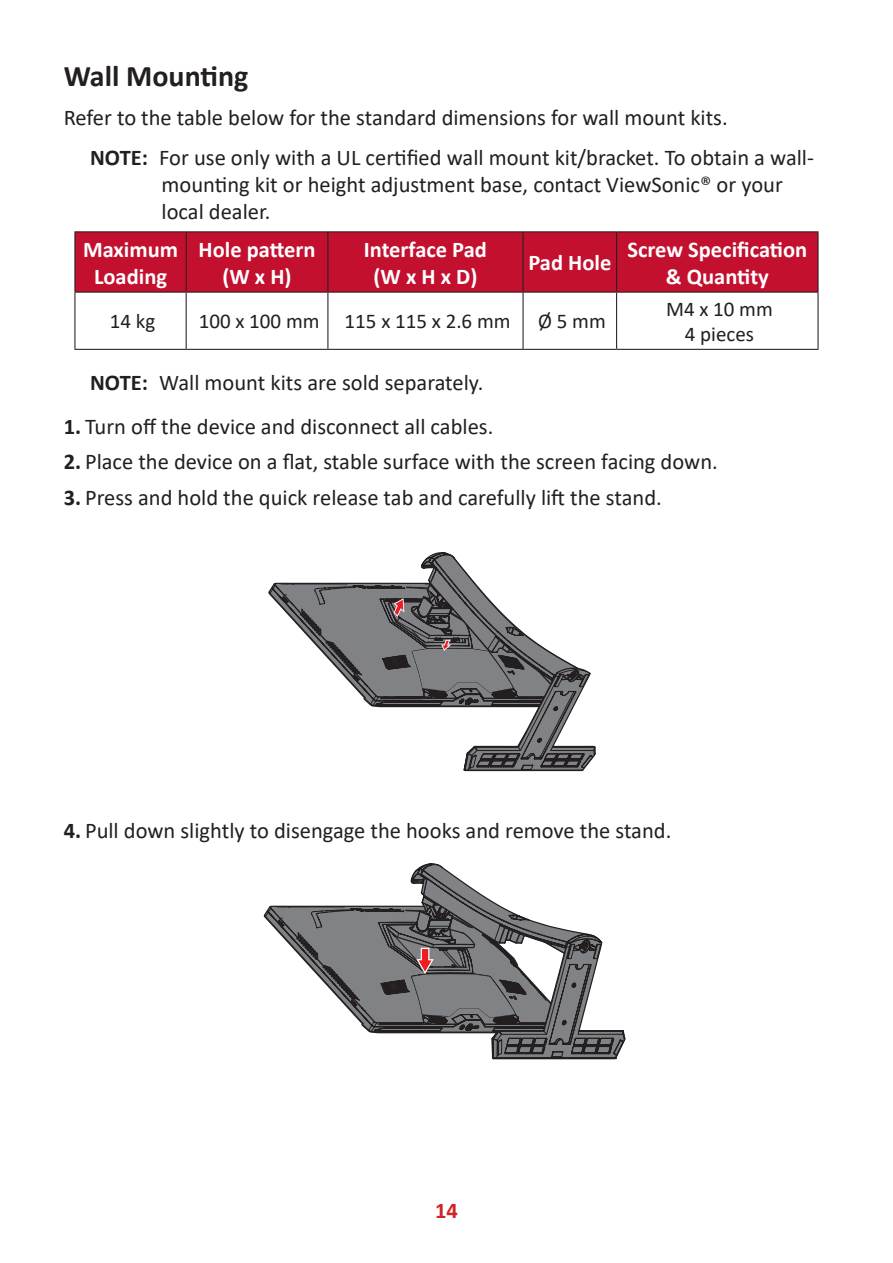
<style>
.page{position:relative;width:893px;height:1263px;background:#fff}
.page>*{position:absolute;margin:0;border:0;box-sizing:border-box;transform-origin:0 0}
.Heading_2{font:700 30px "Calibri";color:#231f20}
.Note{font:22.5px/27px "Calibri";color:#231f20}
.Table-Header{font:700 22.5px/27px "Calibri";color:#fff;text-align:center}
.Body{font:22.5px "Calibri";color:#231f20}
.t1{font:700 22.5px "Calibri";color:#d1232a}
.Table-Body{font:21px "Calibri";color:#231f20}
.s1{font-weight:700}
</style>
<div class="page">
<div style="left:75px;top:232px;width:742px;height:60px;background:#c3102f"></div>
<hr style="left:74px;top:231px;width:112px;height:1px;background:#231f20">
<hr style="left:74px;top:232px;width:1px;height:60px;background:#231f20">
<hr style="left:186px;top:231px;width:142px;height:1px;background:#231f20">
<hr style="left:186px;top:232px;width:1px;height:60px;background:#231f20">
<hr style="left:328px;top:231px;width:195px;height:1px;background:#231f20">
<hr style="left:327px;top:232px;width:1px;height:60px;background:#231f20">
<hr style="left:523px;top:231px;width:94px;height:1px;background:#231f20">
<hr style="left:522px;top:232px;width:2px;height:60px;background:#231f20">
<hr style="left:617px;top:231px;width:202px;height:1px;background:#231f20">
<hr style="left:616px;top:232px;width:1px;height:60px;background:#231f20">
<hr style="left:817px;top:232px;width:2px;height:60px;background:#231f20">
<hr style="left:74px;top:292px;width:112px;height:1px;background:#231f20">
<hr style="left:74px;top:293px;width:1px;height:56px;background:#231f20">
<hr style="left:186px;top:292px;width:142px;height:1px;background:#231f20">
<hr style="left:186px;top:293px;width:1px;height:56px;background:#231f20">
<hr style="left:328px;top:292px;width:195px;height:1px;background:#231f20">
<hr style="left:327px;top:293px;width:1px;height:56px;background:#231f20">
<hr style="left:523px;top:292px;width:94px;height:1px;background:#231f20">
<hr style="left:522px;top:293px;width:2px;height:56px;background:#231f20">
<hr style="left:617px;top:292px;width:202px;height:1px;background:#231f20">
<hr style="left:616px;top:293px;width:1px;height:56px;background:#231f20">
<hr style="left:817px;top:293px;width:2px;height:56px;background:#231f20">
<hr style="left:74px;top:349px;width:112px;height:1px;background:#231f20">
<hr style="left:186px;top:349px;width:142px;height:1px;background:#231f20">
<hr style="left:328px;top:349px;width:195px;height:1px;background:#231f20">
<hr style="left:523px;top:349px;width:94px;height:1px;background:#231f20">
<hr style="left:617px;top:349px;width:202px;height:1px;background:#231f20">
<svg style="left:268px;top:552px;width:328px;height:219px"></svg>
<svg style="left:264px;top:864px;width:361px;height:195px"></svg>
<p class="Heading_2" style="left:64px;top:55px;width:186px">Wall Mounting</p>
<p class="Body" style="left:64px;top:102px;width:665px">Refer to the table below for the standard dimensions for wall mount kits.</p>
<p class="Note" style="left:162px;top:143px;width:654px;text-indent:-71px"><span class="s1">NOTE:</span> For use only with a UL certified wall mount kit/bracket. To obtain a wall&shy;mounting kit or height adjustment base, contact ViewSonic® or your local dealer.</p>
<p class="Table-Header" style="left:83px;top:235px;width:97px">Maximum<br>Loading</p>
<p class="Table-Header" style="left:198px;top:235px;width:119px">Hole pattern (W x H)</p>
<p class="Table-Header" style="left:364px;top:235px;width:125px">Interface Pad (W x H x D)</p>
<p class="Table-Header" style="left:627px;top:235px;width:181px">Screw Specification &amp; Quantity</p>
<p class="Table-Header" style="left:528px;top:249px;width:84px">Pad Hole</p>
<p class="Table-Body" style="left:110px;top:307px;width:47px">14 kg</p>
<p class="Table-Body" style="left:199px;top:307px;width:122px">100 x 100 mm</p>
<p class="Table-Body" style="left:345px;top:307px;width:167px">115 x 115 x 2.6 mm</p>
<p class="Table-Body" style="left:538px;top:307px;width:69px">Ø 5 mm</p>
<p class="Table-Body" style="left:666px;top:294px;width:108px">M4 x 10 mm</p>
<p class="Table-Body" style="left:685px;top:319px;width:71px">4 pieces</p>
<p class="Note" style="left:90px;top:368px;width:395px"><span class="s1">NOTE:</span> Wall mount kits are sold separately.</p>
<p class="Note" style="left:64px;top:412px;width:431px"><span class="s1">1.</span> Turn off the device and disconnect all cables.</p>
<p class="Note" style="left:64px;top:448px;width:656px"><span class="s1">2.</span> Place the device on a flat, stable surface with the screen facing down.</p>
<p class="Note" style="left:64px;top:483px;width:599px"><span class="s1">3.</span> Press and hold the quick release tab and carefully lift the stand.</p>
<p class="Note" style="left:64px;top:816px;width:609px"><span class="s1">4.</span> Pull down slightly to disengage the hooks and remove the stand.</p>
<p class="t1" style="left:435px;top:1194px;width:24px">14</p>
</div>
